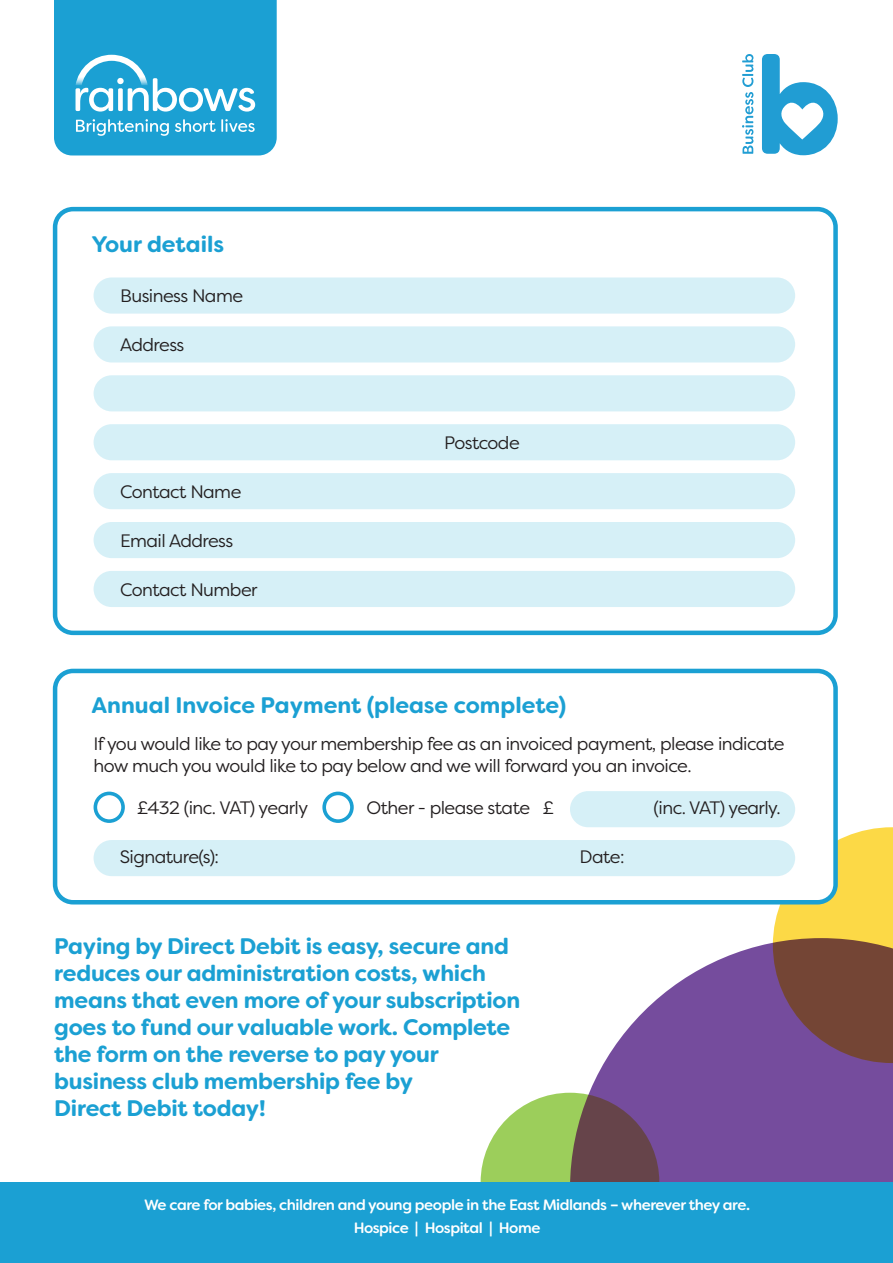
<style>
.page{position:relative;width:893px;height:1263px;background:#fff}
.page>*{position:absolute;margin:0;border:0;box-sizing:border-box;transform-origin:0 0}
.t1{font:700 22.5px/27px "Filson Soft";letter-spacing:-.01em;color:#1ba0d3}
.t2{font:18px/21.6px "Filson Pro";letter-spacing:-.03em;color:#231f20}
.t3{font:500 15px "Filson Soft";letter-spacing:-.03em;color:#fff}
</style>
<div class="page">
<div style="left:773px;top:827px;width:120px;height:111px;background:#fcd946"></div>
<svg style="left:481px;top:1093px;width:89px;height:89px"></svg>
<svg style="left:570px;top:938px;width:323px;height:244px;fill:#754c9d"></svg>
<div style="left:53px;top:207px;width:785px;height:428px;border:4px solid #1ba0d3;border-radius:18px"></div>
<svg style="left:54px;top:0;width:223px;height:155px;background:#32a9d7"></svg>
<div style="left:94px;top:277px;width:701px;height:37px;background:#d6f0f7;border-radius:18px"></div>
<div style="left:94px;top:326px;width:701px;height:36px;background:#d6f0f7;border-radius:18px"></div>
<div style="left:94px;top:375px;width:701px;height:36px;background:#d6f0f7;border-radius:18px"></div>
<div style="left:94px;top:424px;width:701px;height:36px;background:#d6f0f7;border-radius:18px"></div>
<div style="left:94px;top:473px;width:701px;height:36px;background:#d6f0f7;border-radius:18px"></div>
<div style="left:94px;top:522px;width:701px;height:36px;background:#d6f0f7;border-radius:18px"></div>
<div style="left:94px;top:571px;width:701px;height:36px;background:#d6f0f7;border-radius:18px"></div>
<div style="left:0;top:1182px;width:893px;height:81px;background:#1ba0d3"></div>
<svg style="left:742px;top:54px;width:96px;height:101px"></svg>
<div style="left:55px;top:671px;width:780px;height:231px;background:#fff;border-radius:18px"></div>
<div style="left:53px;top:669px;width:785px;height:235px;border:4px solid #1ba0d3;border-radius:18px"></div>
<div style="left:94px;top:840px;width:701px;height:36px;background:#d6f0f7;border-radius:18px"></div>
<div style="left:94px;top:792px;width:31px;height:31px;border:4px solid #1ba0d3;border-radius:50%"></div>
<div style="left:570px;top:791px;width:225px;height:36px;background:#d6f0f7;border-radius:18px"></div>
<div style="left:322px;top:792px;width:32px;height:31px;border:4px solid #1ba0d3;border-radius:50%"></div>
<p class="t1" style="left:91px;top:231px;width:134px">Your details</p>
<p class="t2" style="left:120px;top:285px;width:125px">Business Name</p>
<p class="t2" style="left:120px;top:333px;width:66px">Address</p>
<p class="t2" style="left:120px;top:481px;width:123px">Contact Name</p>
<p class="t2" style="left:120px;top:530px;width:115px">Email Address</p>
<p class="t2" style="left:120px;top:579px;width:139px">Contact Number</p>
<p class="t2" style="left:444px;top:432px;width:77px">Postcode</p>
<p class="t1" style="left:91px;top:691px;width:476px">Annual Invoice Payment (please complete)</p>
<p class="t2" style="left:94px;top:733px;width:692px">If you would like to pay your membership fee as an invoiced payment, please indicate how much you would like to pay below and we will forward you an invoice.</p>
<p class="t2" style="left:137px;top:796px;width:173px">£432 (inc. VAT) yearly</p>
<p class="t2" style="left:366px;top:796px;width:189px">Other - please state £</p>
<p class="t2" style="left:654px;top:796px;width:129px">(inc. VAT) yearly.</p>
<p class="t2" style="left:120px;top:846px;width:101px">Signature(s):</p>
<p class="t2" style="left:580px;top:846px;width:46px">Date:</p>
<p class="t1" style="left:54px;top:933px;width:467px">Paying by Direct Debit is easy, secure and reduces our administration costs, which means that even more of your subscription goes to fund our valuable work. Complete the form on the reverse to pay your business club membership fee by<br>Direct Debit today!</p>
<p class="t3" style="left:144px;top:1195px;width:608px">We care for babies, children and young people in the East Midlands – wherever they are.</p>
<p class="t3" style="left:354px;top:1218px;width:188px">Hospice | Hospital | Home</p>
</div>
